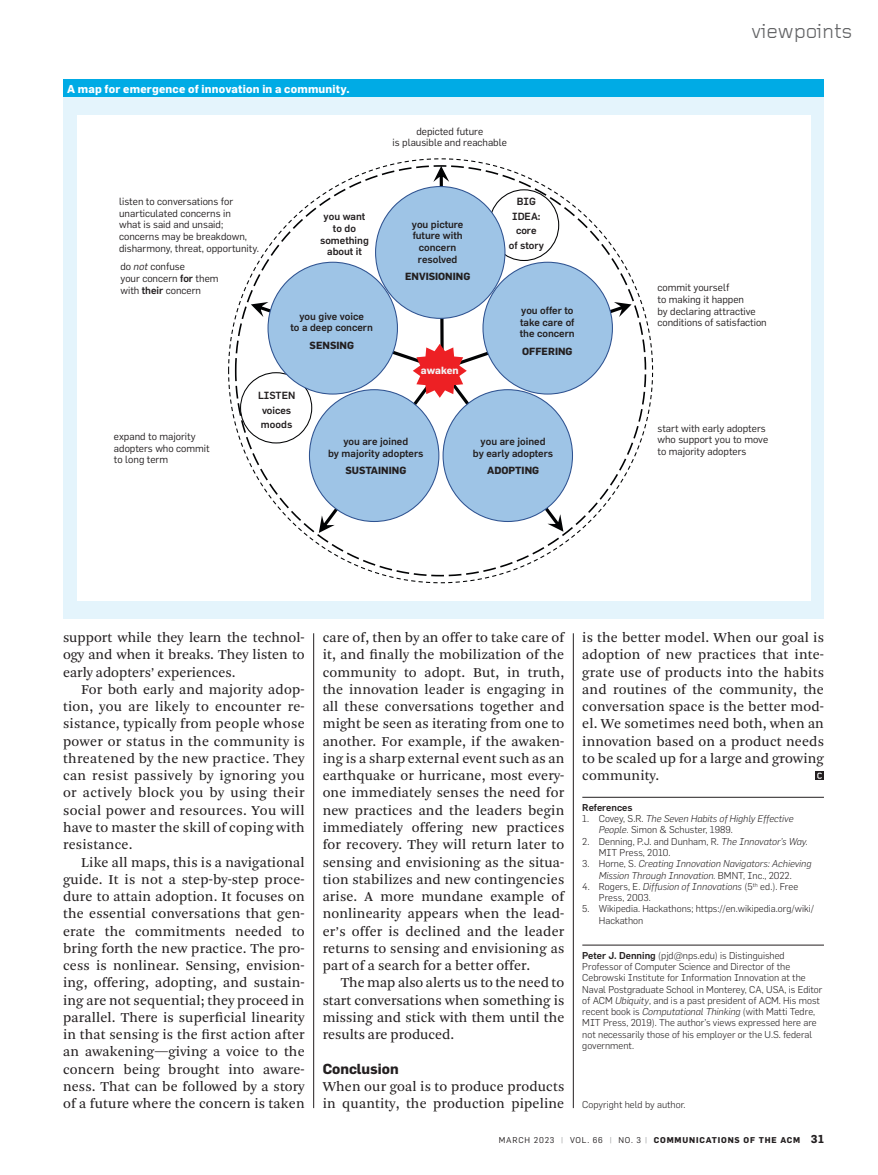
<style>
.page{position:relative;width:878px;height:1175px;background:#fff}
.page>*{position:absolute;margin:0;border:0;box-sizing:border-box;transform-origin:0 0}
.t1{font:21px "Foundry Gridnik";letter-spacing:-.015em;color:#636466}
.Text_justified{font:14.25px/17.2px "Arnhem Blond";letter-spacing:.01em;color:#231f20;text-align:justify}
.Text_justified_no_in{font:14.25px/17.2px "Arnhem Blond";letter-spacing:.01em;color:#231f20}
.Text_standard_subhea{font:700 14.25px "Flama";color:#231f20}
.Chart_Table_caption{font:700 11.25px "Flama";letter-spacing:.015em;color:#fff}
.t2{font:10.2px/11.7px "Flama";color:#231f20}
.t3{font:500 10.2px/11.7px "Flama";color:#231f20;text-align:center}
.t4{font:700 10.2px "Flama";color:#231f20}
.t5{font:700 10.2px "Flama";color:#f2f2f3}
.Text_bio_rule{font:300 9.75px/11.2px "Flama";color:#231f20}
.t6{font:italic 300 9.75px/11.2px "Flama";color:#231f20}
.Text_bio_no_rule{font:300 9.75px "Flama";color:#231f20}
.References_subhead{font:500 9.75px "Flama";color:#231f20}
.t7{font:700 8.25px "Flama";letter-spacing:.1em;color:#231f20}
.s1{font-style:italic}
.s2{font-weight:500}
.s3{font-style:normal}
.s4{font-weight:400}
.s5{font-weight:400;color:#949698}
.s6{font-size:11.25px}
</style>
<div class="page">
<hr style="left:313px;top:633px;width:1px;height:475px;background:#231f20">
<hr style="left:573px;top:633px;width:1px;height:475px;background:#231f20">
<hr style="left:582px;top:797px;width:242px;height:1px;background:#231f20">
<hr style="left:582px;top:944px;width:242px;height:1px;background:#231f20">
<svg style="left:815px;top:771px;width:9px;height:9px"></svg>
<svg style="left:817px;top:772px;width:4px;height:6px"></svg>
<div style="left:63px;top:97px;width:761px;height:521px;background:#e4f4fc"></div>
<div style="left:63px;top:80px;width:761px;height:17px;background:#00abe5"></div>
<div style="left:76px;top:115px;width:734px;height:485px;background:#fff"></div>
<svg style="left:228px;top:158px;width:425px;height:425px"></svg>
<svg style="left:240px;top:166px;width:391px;height:367px"></svg>
<p class="Chart_Table_caption" style="left:67px;top:82px;width:284px">A map for emergence of innovation in a community.</p>
<p class="t2" style="left:392px;top:125px;width:116px;text-align:center">depicted future<br>is plausible and reachable</p>
<p class="t2" style="left:119px;top:195px;width:141px">listen to conversations for unarticulated concerns in<br>what is said and unsaid; concerns may be breakdown, disharmony, threat, opportunity.</p>
<p class="t2" style="left:120px;top:260px;width:100px">do <span class="s1">not</span> confuse<br>your concern <span class="s2">for</span> them with <span class="s2">their</span> concern</p>
<p class="t3" style="left:320px;top:211px;width:50px">you want to do something about it</p>
<p class="t3" style="left:412px;top:218px;width:53px">you picture future with concern resolved</p>
<p class="t4" style="left:405px;top:270px;width:67px">ENVISIONING</p>
<p class="t3" style="left:290px;top:310px;width:84px">you give voice<br>to a deep concern</p>
<p class="t4" style="left:309px;top:339px;width:46px">SENSING</p>
<p class="t5" style="left:421px;top:364px;width:39px">awaken</p>
<p class="t3" style="left:258px;top:388px;width:39px;line-height:14.5px;text-align:left">LISTEN voices moods</p>
<p class="t3" style="left:508px;top:194px;width:37px;line-height:14.5px">BIG<br>IDEA: core<br>of story</p>
<p class="t3" style="left:520px;top:304px;width:56px;text-align:left">you offer to take care of the concern</p>
<p class="t4" style="left:522px;top:345px;width:52px">OFFERING</p>
<p class="t2" style="left:114px;top:430px;width:97px">expand to majority adopters who commit to long term</p>
<p class="t3" style="left:328px;top:435px;width:97px">you are joined<br>by majority adopters</p>
<p class="t4" style="left:345px;top:464px;width:62px">SUSTAINING</p>
<p class="t3" style="left:473px;top:435px;width:82px">you are joined<br>by early adopters</p>
<p class="t4" style="left:487px;top:464px;width:53px">ADOPTING</p>
<h1 class="t1" style="left:751px;top:19px;width:103px">viewpoints</h1>
<p class="t2" style="left:657px;top:282px;width:111px">commit yourself<br>to making it happen<br>by declaring attractive conditions of satisfaction</p>
<p class="t2" style="left:657px;top:422px;width:112px">start with early adopters who support you to move to majority adopters</p>
<p class="Text_justified" style="left:63px;top:629px;width:243px">support while they learn the technol&shy;ogy and when it breaks. They listen to early adopters’ experiences.</p>
<p class="Text_justified" style="left:63px;top:681px;width:243px;text-indent:18px">For both early and majority adop&shy;tion, you are likely to encounter re&shy;sistance, typically from people whose power or status in the community is threatened by the new practice. They can resist passively by ignoring you or actively block you by using their social power and resources. You will have to master the skill of coping with resistance.</p>
<p class="Text_justified" style="left:63px;top:853px;width:243px;text-indent:18px">Like all maps, this is a navigational guide. It is not a step-by-step proce&shy;dure to attain adoption. It focuses on the essential conversations that gen&shy;erate the commitments needed to bring forth the new practice. The pro&shy;cess is nonlinear. Sensing, envision&shy;ing, offering, adopting, and sustain&shy;ing are not sequential; they proceed in parallel. There is superficial linearity in that sensing is the first action after an awakening—giving a voice to the concern being brought into aware&shy;ness. That can be followed by a story of a future where the concern is taken</p>
<p class="Text_justified" style="left:322px;top:629px;width:244px">care of, then by an offer to take care of it, and finally the mobilization of the community to adopt. But, in truth, the innovation leader is engaging in all these conversations together and might be seen as iterating from one to another. For example, if the awaken&shy;ing is a sharp external event such as an earthquake or hurricane, most every&shy;one immediately senses the need for new practices and the leaders begin immediately offering new practices for recovery. They will return later to sensing and envisioning as the situa&shy;tion stabilizes and new contingencies arise. A more mundane example of nonlinearity appears when the lead&shy;er’s offer is declined and the leader returns to sensing and envisioning as part of a search for a better offer.</p>
<p class="Text_justified" style="left:322px;top:974px;width:243px;text-indent:18px">The map also alerts us to the need to start conversations when something is missing and stick with them until the results are produced.</p>
<p class="Text_standard_subhea" style="left:322px;top:1059px;width:77px">Conclusion</p>
<p class="Text_justified_no_in" style="left:322px;top:1077px;width:243px">When our goal is to produce products in quantity, the production pipeline</p>
<p class="Text_justified_no_in" style="left:582px;top:629px;width:243px;text-align:justify">is the better model. When our goal is adoption of new practices that inte&shy;grate use of products into the habits and routines of the community, the conversation space is the better mod&shy;el. We sometimes need both, when an innovation based on a product needs to be scaled up for a large and growing community.</p>
<p class="References_subhead" style="left:582px;top:801px;width:52px">References</p>
<p class="t6" style="left:598px;top:813px;width:196px;text-indent:-16px"><span class="s3">1. Covey, S.R.</span> The Seven Habits of Highly Effective<br>People. <span class="s3">Simon &amp; Schuster, 1989.</span></p>
<p class="Text_bio_rule" style="left:598px;top:835px;width:210px;text-indent:-16px">2. Denning, P.J. and Dunham, R. <span class="s1">The Innovator’s Way.<br></span>MIT Press, 2010.</p>
<p class="t6" style="left:582px;top:858px;width:231px;text-align:center"><span class="s3">3. Horne, S.</span> Creating Innovation Navigators: Achieving<br>Mission Through Innovation. <span class="s3">BMNT, Inc., 2022.</span></p>
<p class="Text_bio_rule" style="left:598px;top:880px;width:201px;text-indent:-16px">4. Rogers, E. <span class="s1">Diffusion of Innovations</span> (5<sup>th</sup> ed.). Free<br>Press, 2003.</p>
<p class="Text_bio_rule" style="left:598px;top:903px;width:217px;text-indent:-16px">5. Wikipedia. Hackathons; https://en.wikipedia.org/wiki/<br>Hackathon</p>
<p class="Text_bio_rule" style="left:582px;top:949px;width:241px"><span class="s2">Peter J. Denning</span> (pjd@nps.edu) is Distinguished Professor of Computer Science and Director of the Cebrowski Institute for Information Innovation at the Naval Postgraduate School in Monterey, CA, USA, is Editor of ACM <span class="s1">Ubiquity</span>, and is a past president of ACM. His most recent book is <span class="s1">Computational Thinking</span> (with Matti Tedre, MIT Press, 2019). The author’s views expressed here are not necessarily those of his employer or the U.S. federal government.</p>
<p class="Text_bio_no_rule" style="left:582px;top:1098px;width:105px">Copyright held by author.</p>
<p class="t7" style="left:498px;top:1134px;width:327px"><span class="s4">MARCH 2023</span> <span class="s5">|</span> <span class="s4">VOL. 66</span> <span class="s5">|</span> <span class="s4">NO. 3</span> <span class="s5">|</span> COMMUNICATIONS OF THE ACM <span class="s6">31</span></p>
</div>
